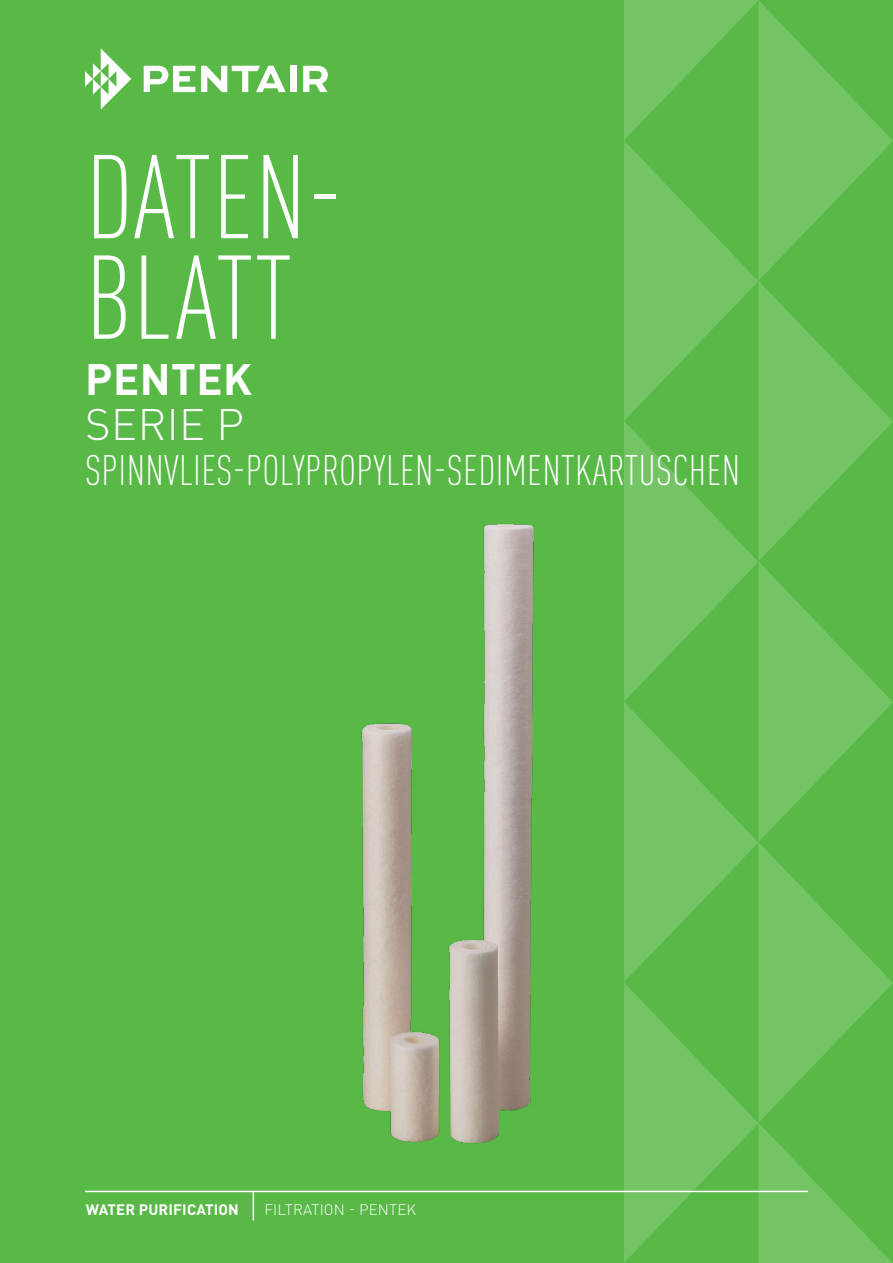
<style>
.page{position:relative;width:893px;height:1263px;background:#fff}
.page>*{position:absolute;margin:0;border:0;box-sizing:border-box;transform-origin:0 0}
.t1{font:300 condensed 117px/100.5px "DIN Pro";letter-spacing:.01em;color:#fff}
.t2{font:700 43.5px "DIN Pro";letter-spacing:.01em;color:#fff}
.t3{font:300 43.5px "DIN Pro";letter-spacing:.01em;color:#fff}
.t4{font:300 condensed 42px "DIN Pro";letter-spacing:.01em;color:#fff}
.t5{font:700 15px "DIN Pro";letter-spacing:.01em;color:#fff}
.t6{font:300 15px "DIN Pro";letter-spacing:.01em;color:#fff}
</style>
<div class="page">
<div style="left:0;top:0;width:624px;height:1263px;background:#58b947"></div>
<svg style="left:85px;top:48px;width:46px;height:62px"></svg>
<svg style="left:144px;top:66px;width:51px;height:26px"></svg>
<svg style="left:201px;top:66px;width:85px;height:26px"></svg>
<div style="left:290px;top:66px;width:6px;height:26px;background:#fff"></div>
<svg style="left:303px;top:66px;width:25px;height:26px"></svg>
<svg style="left:624px;top:0;width:269px;height:1263px;background:#66be56"></svg>
<img style="left:349px;top:517px;width:195px;height:637px">
<hr style="left:85px;top:1191px;width:723px;height:1px;background:#fff">
<svg style="left:253px;top:1192px;width:1px;height:28px"></svg>
<h1 class="t1" style="left:86px;top:140px;width:258px">DATEN-<br>BLATT</h1>
<p class="t2" style="left:85px;top:343px;width:168px">PENTEK</p>
<p class="t3" style="left:85px;top:390px;width:160px">SERIE P</p>
<p class="t4" style="left:85px;top:440px;width:656px">SPINNVLIES-POLYPROPYLEN-SEDIMENTKARTUSCHEN</p>
<p class="t5" style="left:86px;top:1197px;width:155px">WATER PURIFICATION</p>
<p class="t6" style="left:264px;top:1198px;width:153px">FILTRATION - PENTEK</p>
</div>
